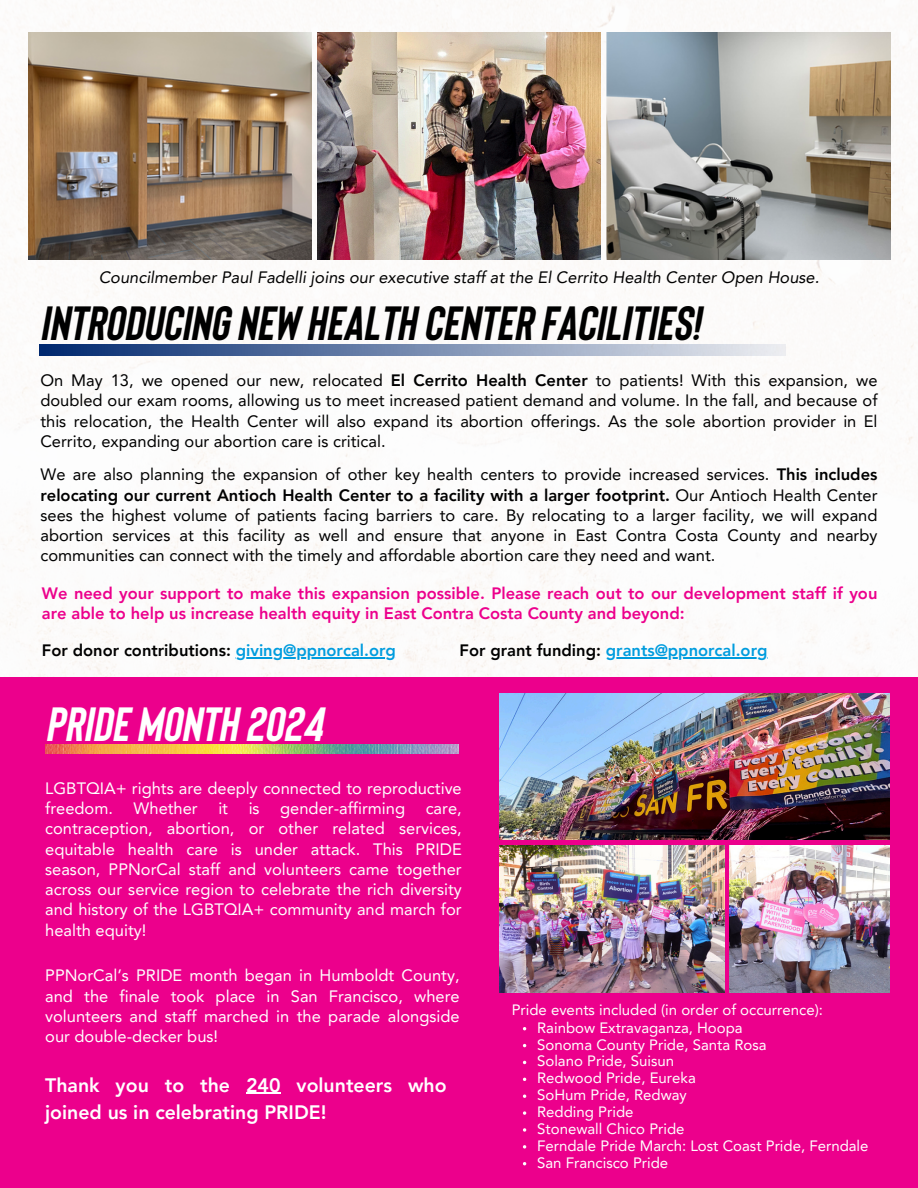
<style>
.page{position:relative;width:918px;height:1188px;background:#fff}
.page>*{position:absolute;margin:0;border:0;box-sizing:border-box;transform-origin:0 0}
.t1{font:48px "Bison Bold Itallic";color:#000}
.t2{font:48px "Bison Bold Itallic";color:#fff}
.t3{font:800 19.5px/27px "Avenir LT Pro";color:#fff}
.t4{font:16.5px/20.2px "Avenir LT Pro";color:#000;text-align:justify}
.t5{font:16.5px/20.2px "Avenir LT Pro";color:#fff;text-align:justify}
.t6{font:800 16.5px/20.2px "Avenir LT Pro";color:#ec008c}
.t7{font:italic 16.5px "Avenir LT Pro";color:#000}
.t8{font:800 16.5px "Avenir LT Pro";color:#000}
.t9{font:800 16.5px "Avenir LT Pro";color:#009cde}
.t10{font:15px "Avenir LT Pro";color:#fff}
.s1{font-weight:800}
.s2{color:#009cde}
.s3{color:#000}
</style>
<div class="page">
<img style="left:1px;top:0;width:916px;height:677px">
<div style="left:0;top:677px;width:918px;height:511px;background:#ec008c"></div>
<img style="left:499px;top:693px;width:391px;height:147px">
<img style="left:499px;top:845px;width:225px;height:148px">
<img style="left:730px;top:845px;width:160px;height:148px">
<img style="left:28px;top:32px;width:284px;height:228px">
<img style="left:317px;top:32px;width:284px;height:228px">
<img style="left:607px;top:32px;width:283px;height:228px">
<svg style="left:40px;top:345px;width:745px;height:10px;background:#758aaf"></svg>
<img style="left:45px;top:745px;width:413px;height:9px">
<svg style="left:523px;top:1111px;width:3px;height:4px"></svg>
<svg style="left:523px;top:1128px;width:3px;height:4px"></svg>
<svg style="left:523px;top:1145px;width:3px;height:4px"></svg>
<hr style="left:606px;top:658px;width:161px;height:1px;background:#009cde">
<hr style="left:236px;top:658px;width:160px;height:1px;background:#009cde">
<hr style="left:246px;top:1093px;width:35px;height:1px;background:#fff">
<p class="t7" style="left:99px;top:271px;width:722px">Councilmember Paul Fadelli joins our executive staff at the El Cerrito Health Center Open House.</p>
<p class="t1" style="left:40px;top:292px;width:662px">INTRODUCING NEW HEALTH CENTERFACILITIES!</p>
<h2 class="t4" style="left:40px;top:372px;width:839px">On May 13, we opened our new, relocated <span class="s1">El Cerrito Health Center</span> to patients! With this expansion, we doubled our exam rooms, allowing us to meet increased patient demand and volume. In the fall, and because of this relocation, the Health Center will also expand its abortion offerings. As the sole abortion provider in El Cerrito, expanding our abortion care is critical.</h2>
<p class="t4" style="left:40px;top:466px;width:839px">We are also planning the expansion of other key health centers to provide increased services. <span class="s1">This includes relocating our current Antioch Health Center to a facility with a larger footprint.</span> Our Antioch Health Center sees the highest volume of patients facing barriers to care. By relocating to a larger facility, we will expand abortion services at this facility as well and ensure that anyone in East Contra Costa County and nearby communities can connect with the timely and affordable abortion care they need and want.</p>
<p class="t6" style="left:42px;top:584px;width:837px">We need your support to make this expansion possible. Please reach out to our development staff if you are able to help us increase health equity in East Contra Costa County and beyond:</p>
<p class="t8" style="left:42px;top:644px;width:355px">For donor contributions: <span class="s2">giving@ppnorcal.org</span></p>
<p class="t9" style="left:460px;top:644px;width:309px"><span class="s3">For grant funding:</span> grants@ppnorcal.org</p>
<p class="t2" style="left:45px;top:693px;width:279px">PRIDE MONTH 2024</p>
<p class="t5" style="left:45px;top:780px;width:418px">LGBTQIA+ rights are deeply connected to reproductive freedom. Whether it is gender-affirming care, contraception, abortion, or other related services, equitable health care is under attack. This PRIDE season, PPNorCal staff and volunteers came together across our service region to celebrate the rich diversity and history of the LGBTQIA+ community and march for health equity!</p>
<p class="t5" style="left:45px;top:967px;width:416px">PPNorCal’s PRIDE month began in Humboldt County, and the finale took place in San Francisco, where volunteers and staff marched in the parade alongside our double-decker bus!</p>
<p class="t3" style="left:45px;top:1073px;width:403px">Thank you to the 240 volunteers who joined us in celebrating PRIDE!</p>
<h1 class="t10" style="left:512px;top:1004px;width:313px">Pride events included (in order of occurrence):</h1>
<p class="t10" style="left:537px;top:1021px;width:207px">Rainbow Extravaganza, Hoopa</p>
<p class="t10" style="left:537px;top:1038px;width:231px">Sonoma County Pride, Santa Rosa</p>
<h3 class="t10" style="left:537px;top:1055px;width:138px">Solano Pride, Suisun</h3>
<h3 class="t10" style="left:537px;top:1072px;width:160px">Redwood Pride, Eureka</h3>
<h3 class="t10" style="left:537px;top:1089px;width:151px">SoHum Pride, Redway</h3>
<h1 class="t10" style="left:537px;top:1106px;width:98px">Redding Pride</h1>
<p class="t10" style="left:537px;top:1123px;width:149px">Stonewall Chico Pride</p>
<p class="t10" style="left:537px;top:1139px;width:333px">Ferndale Pride March: Lost Coast Pride, Ferndale</p>
<p class="t10" style="left:537px;top:1156px;width:133px">San Francisco Pride</p>
</div>
